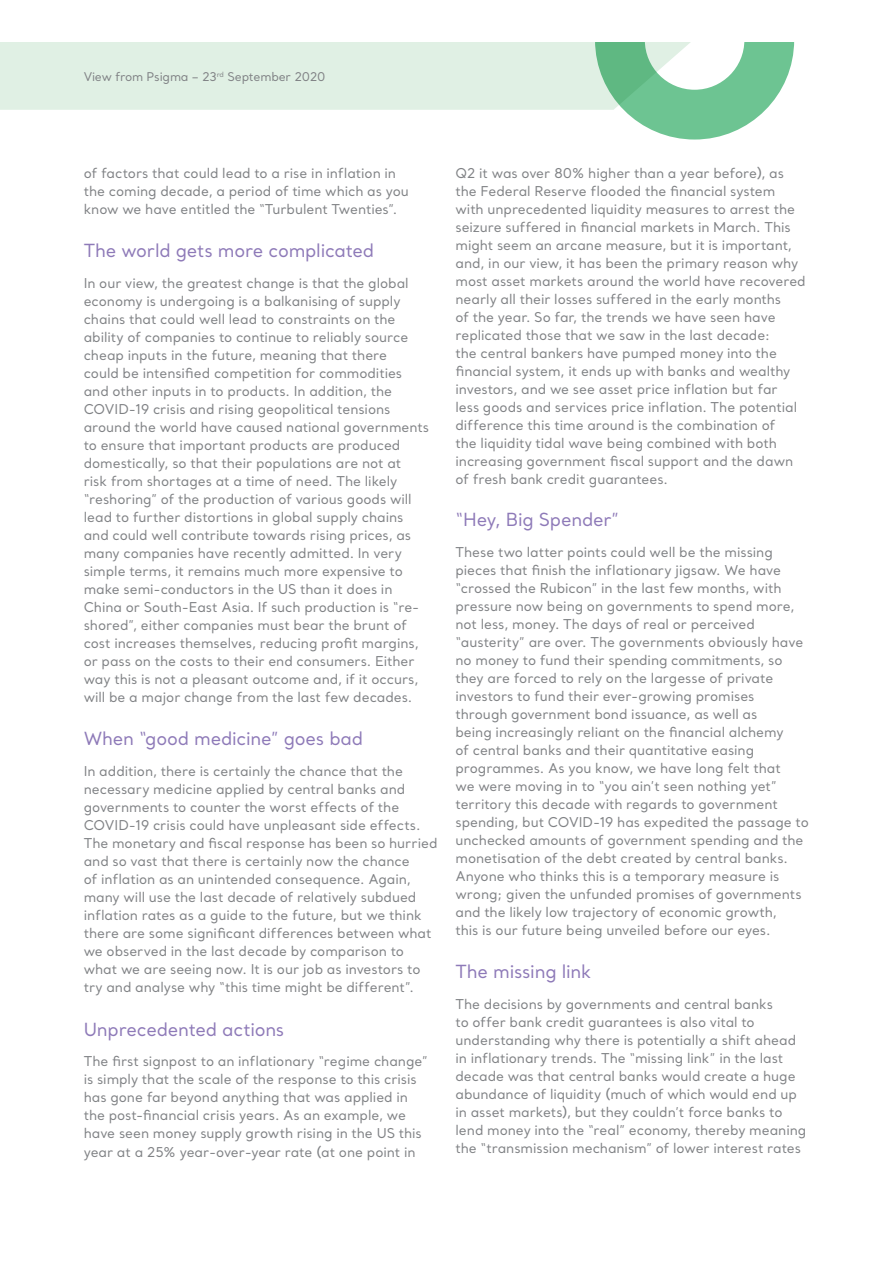
<style>
.page{position:relative;width:893px;height:1263px;background:#fff}
.page>*{position:absolute;margin:0;border:0;box-sizing:border-box;transform-origin:0 0}
.Main_Body_1__Last_Li{font:18px "Santral";letter-spacing:-.01em;color:#8e7ab8}
.Main_Body_1__Last_Li-2{font:13.5px/18px "Santral";letter-spacing:-.005em;color:#808285}
.t1{font:12px "Santral";letter-spacing:-.015em;color:#808285}
</style>
<div class="page">
<div style="left:0;top:42px;width:595px;height:68px;background:#e0f0e4"></div>
<svg style="left:595px;top:42px;width:199px;height:98px"></svg>
<p class="t1" style="left:84px;top:69px;width:243px">View from Psigma – 23<sup>rd</sup> September 2020</p>
<p class="Main_Body_1__Last_Li-2" style="left:84px;top:163px;width:327px">of factors that could lead to a rise in inflation in the coming decade, a period of time which as you know we have entitled the “Turbulent Twenties”.</p>
<p class="Main_Body_1__Last_Li" style="left:84px;top:239px;width:292px">The world gets more complicated</p>
<p class="Main_Body_1__Last_Li-2" style="left:84px;top:274px;width:347px">In our view, the greatest change is that the global economy is undergoing is a balkanising of supply chains that could well lead to constraints on the ability of companies to continue to reliably source cheap inputs in the future, meaning that there<br>could be intensified competition for commodities and other inputs in to products. In addition, the COVID-19 crisis and rising geopolitical tensions around the world have caused national governments to ensure that important products are produced domestically, so that their populations are not at<br>risk from shortages at a time of need. The likely “reshoring” of the production of various goods will lead to further distortions in global supply chains and could well contribute towards rising prices, as many companies have recently admitted. In very simple terms, it remains much more expensive to make semi-conductors in the US than it does in China or South-East Asia. If such production is “re&shy;shored”, either companies must bear the brunt of cost increases themselves, reducing profit margins, or pass on the costs to their end consumers. Either way this is not a pleasant outcome and, if it occurs, will be a major change from the last few decades.</p>
<p class="Main_Body_1__Last_Li" style="left:84px;top:727px;width:281px">When “good medicine” goes bad</p>
<p class="Main_Body_1__Last_Li-2" style="left:84px;top:762px;width:355px">In addition, there is certainly the chance that the necessary medicine applied by central banks and governments to counter the worst effects of the COVID-19 crisis could have unpleasant side effects.<br>The monetary and fiscal response has been so hurried and so vast that there is certainly now the chance<br>of inflation as an unintended consequence. Again, many will use the last decade of relatively subdued inflation rates as a guide to the future, but we think there are some significant differences between what we observed in the last decade by comparison to what we are seeing now. It is our job as investors to try and analyse why “this time might be different”.</p>
<p class="Main_Body_1__Last_Li" style="left:84px;top:1017px;width:202px">Unprecedented actions</p>
<p class="Main_Body_1__Last_Li-2" style="left:84px;top:1052px;width:346px">The first signpost to an inflationary “regime change” is simply that the scale of the response to this crisis has gone far beyond anything that was applied in the post-financial crisis years. As an example, we have seen money supply growth rising in the US this year at a 25% year-over-year rate (at one point in</p>
<p class="Main_Body_1__Last_Li-2" style="left:455px;top:163px;width:352px">Q2 it was over 80% higher than a year before), as the Federal Reserve flooded the financial system with unprecedented liquidity measures to arrest the seizure suffered in financial markets in March. This might seem an arcane measure, but it is important, and, in our view, it has been the primary reason why most asset markets around the world have recovered nearly all their losses suffered in the early months<br>of the year. So far, the trends we have seen have replicated those that we saw in the last decade:<br>the central bankers have pumped money into the financial system, it ends up with banks and wealthy investors, and we see asset price inflation but far<br>less goods and services price inflation. The potential difference this time around is the combination of<br>the liquidity tidal wave being combined with both increasing government fiscal support and the dawn of fresh bank credit guarantees.</p>
<p class="Main_Body_1__Last_Li" style="left:455px;top:508px;width:165px">“Hey, Big Spender”</p>
<p class="Main_Body_1__Last_Li-2" style="left:455px;top:542px;width:355px">These two latter points could well be the missing pieces that finish the inflationary jigsaw. We have “crossed the Rubicon” in the last few months, with pressure now being on governments to spend more, not less, money. The days of real or perceived “austerity” are over. The governments obviously have no money to fund their spending commitments, so they are forced to rely on the largesse of private investors to fund their ever-growing promises through government bond issuance, as well as<br>being increasingly reliant on the financial alchemy<br>of central banks and their quantitative easing programmes. As you know, we have long felt that<br>we were moving in to “you ain’t seen nothing yet” territory this decade with regards to government spending, but COVID-19 has expedited the passage to unchecked amounts of government spending and the monetisation of the debt created by central banks.<br>Anyone who thinks this is a temporary measure is wrong; given the unfunded promises of governments and the likely low trajectory of economic growth,<br>this is our future being unveiled before our eyes.</p>
<p class="Main_Body_1__Last_Li" style="left:455px;top:960px;width:137px">The missing link</p>
<p class="Main_Body_1__Last_Li-2" style="left:455px;top:995px;width:352px">The decisions by governments and central banks<br>to offer bank credit guarantees is also vital to understanding why there is potentially a shift ahead in inflationary trends. The “missing link” in the last decade was that central banks would create a huge abundance of liquidity (much of which would end up in asset markets), but they couldn’t force banks to lend money into the “real” economy, thereby meaning the “transmission mechanism” of lower interest rates</p>
</div>
